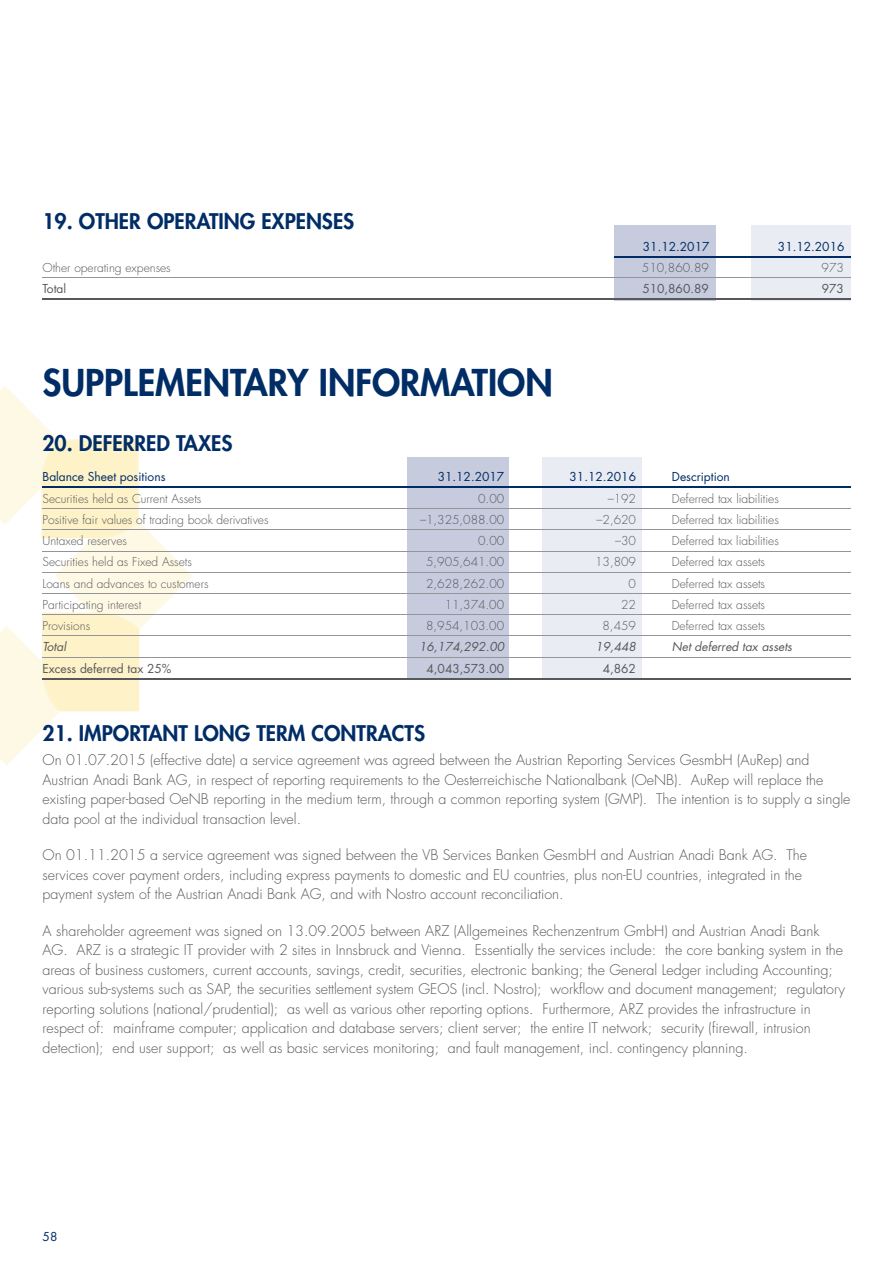
<style>
.page{position:relative;width:893px;height:1263px;background:#fff}
.page>*{position:absolute;margin:0;border:0;box-sizing:border-box;transform-origin:0 0}
.t1{font:800 36px "Futura";color:#002d66}
.t2{font:800 21px "Futura";color:#002d66}
.t3{font:300 14.25px/19.5px "Futura";color:#57585a}
.t4{font:300 12px "Futura";color:#57585a}
.t5{font:12px "Futura";color:#002d66}
.t6{font:12px "Futura";color:#57585a}
.t7{font:italic 12px "Futura";color:#57585a}
</style>
<div class="page">
<svg style="left:0;top:386px;width:192px;height:379px"></svg>
<div style="left:614px;top:225px;width:101px;height:75px;background:#c6cbde"></div>
<div style="left:751px;top:225px;width:99px;height:75px;background:#e9ecf3"></div>
<div style="left:407px;top:457px;width:102px;height:221px;background:#c6cbde"></div>
<div style="left:543px;top:457px;width:99px;height:221px;background:#e9ecf3"></div>
<hr style="left:43px;top:278px;width:571px;height:1px;background:#939598">
<hr style="left:614px;top:278px;width:101px;height:1px;background:#939598">
<hr style="left:715px;top:278px;width:135px;height:1px;background:#939598">
<hr style="left:614px;top:256px;width:101px;height:1px;background:#002d66">
<hr style="left:715px;top:256px;width:135px;height:1px;background:#002d66">
<hr style="left:43px;top:299px;width:571px;height:1px;background:#57585a">
<hr style="left:614px;top:299px;width:101px;height:1px;background:#57585a">
<hr style="left:715px;top:299px;width:135px;height:1px;background:#57585a">
<hr style="left:43px;top:487px;width:308px;height:1px;background:#002d66">
<hr style="left:351px;top:487px;width:159px;height:1px;background:#002d66">
<hr style="left:510px;top:487px;width:132px;height:1px;background:#002d66">
<svg style="left:642px;top:487px;width:24px;height:1px"></svg>
<hr style="left:666px;top:487px;width:184px;height:1px;background:#002d66">
<hr style="left:43px;top:508px;width:308px;height:1px;background:#939598">
<hr style="left:351px;top:508px;width:159px;height:1px;background:#939598">
<hr style="left:510px;top:508px;width:132px;height:1px;background:#939598">
<svg style="left:642px;top:508px;width:24px;height:1px"></svg>
<hr style="left:666px;top:508px;width:184px;height:1px;background:#939598">
<hr style="left:43px;top:530px;width:308px;height:1px;background:#939598">
<hr style="left:351px;top:530px;width:159px;height:1px;background:#939598">
<hr style="left:510px;top:530px;width:132px;height:1px;background:#939598">
<hr style="left:666px;top:530px;width:184px;height:1px;background:#939598">
<hr style="left:43px;top:551px;width:308px;height:1px;background:#939598">
<hr style="left:351px;top:551px;width:159px;height:1px;background:#939598">
<hr style="left:510px;top:551px;width:132px;height:1px;background:#939598">
<svg style="left:642px;top:551px;width:24px;height:1px"></svg>
<hr style="left:666px;top:551px;width:184px;height:1px;background:#939598">
<hr style="left:43px;top:572px;width:308px;height:1px;background:#939598">
<hr style="left:351px;top:572px;width:159px;height:1px;background:#939598">
<hr style="left:510px;top:572px;width:132px;height:1px;background:#939598">
<svg style="left:642px;top:572px;width:24px;height:1px"></svg>
<hr style="left:666px;top:572px;width:184px;height:1px;background:#939598">
<hr style="left:43px;top:593px;width:308px;height:1px;background:#939598">
<hr style="left:351px;top:593px;width:159px;height:1px;background:#939598">
<hr style="left:510px;top:593px;width:132px;height:1px;background:#939598">
<svg style="left:642px;top:593px;width:24px;height:1px"></svg>
<hr style="left:666px;top:593px;width:184px;height:1px;background:#939598">
<hr style="left:43px;top:614px;width:308px;height:1px;background:#939598">
<hr style="left:351px;top:614px;width:159px;height:1px;background:#939598">
<hr style="left:510px;top:614px;width:132px;height:1px;background:#939598">
<svg style="left:642px;top:614px;width:24px;height:1px"></svg>
<hr style="left:666px;top:614px;width:184px;height:1px;background:#939598">
<hr style="left:43px;top:636px;width:308px;height:1px;background:#939598">
<hr style="left:351px;top:636px;width:159px;height:1px;background:#939598">
<hr style="left:510px;top:636px;width:132px;height:1px;background:#939598">
<hr style="left:666px;top:636px;width:184px;height:1px;background:#939598">
<hr style="left:43px;top:657px;width:308px;height:1px;background:#939598">
<hr style="left:351px;top:657px;width:159px;height:1px;background:#939598">
<hr style="left:510px;top:657px;width:132px;height:1px;background:#939598">
<svg style="left:642px;top:657px;width:24px;height:1px"></svg>
<hr style="left:666px;top:657px;width:184px;height:1px;background:#939598">
<hr style="left:43px;top:678px;width:308px;height:1px;background:#57585a">
<hr style="left:351px;top:678px;width:159px;height:1px;background:#57585a">
<hr style="left:510px;top:678px;width:132px;height:1px;background:#57585a">
<svg style="left:642px;top:678px;width:24px;height:1px"></svg>
<hr style="left:666px;top:678px;width:184px;height:1px;background:#57585a">
<h2 class="t2" style="left:43px;top:208px;width:313px">19. OTHER OPERATING EXPENSES</h2>
<p class="t5" style="left:643px;top:238px;width:68px">31.12.2017</p>
<p class="t5" style="left:778px;top:238px;width:68px">31.12.2016</p>
<p class="t4" style="left:43px;top:260px;width:130px">Other operating expenses</p>
<p class="t4" style="left:642px;top:260px;width:68px">510,860.89</p>
<p class="t4" style="left:822px;top:260px;width:24px">973</p>
<p class="t6" style="left:43px;top:281px;width:25px">Total</p>
<p class="t6" style="left:642px;top:281px;width:68px">510,860.89</p>
<p class="t6" style="left:822px;top:281px;width:24px">973</p>
<h1 class="t1" style="left:43px;top:359px;width:512px">SUPPLEMENTARY INFORMATION</h1>
<h2 class="t2" style="left:43px;top:430px;width:191px">20. DEFERRED TAXES</h2>
<p class="t5" style="left:43px;top:469px;width:124px">Balance Sheet positions</p>
<p class="t5" style="left:438px;top:469px;width:68px">31.12.2017</p>
<p class="t5" style="left:570px;top:469px;width:68px">31.12.2016</p>
<p class="t5" style="left:672px;top:469px;width:60px">Description</p>
<p class="t4" style="left:43px;top:490px;width:160px">Securities held as Current Assets</p>
<p class="t4" style="left:478px;top:490px;width:28px">0.00</p>
<p class="t4" style="left:608px;top:490px;width:30px">–192</p>
<p class="t4" style="left:672px;top:490px;width:109px">Deferred tax liabilities</p>
<p class="t4" style="left:42px;top:512px;width:228px">Positive fair values of trading book derivatives</p>
<p class="t4" style="left:420px;top:512px;width:86px">–1,325,088.00</p>
<p class="t4" style="left:597px;top:512px;width:41px">–2,620</p>
<p class="t4" style="left:672px;top:512px;width:109px">Deferred tax liabilities</p>
<p class="t4" style="left:42px;top:533px;width:86px">Untaxed reserves</p>
<p class="t4" style="left:478px;top:533px;width:28px">0.00</p>
<p class="t4" style="left:615px;top:533px;width:22px">–30</p>
<p class="t4" style="left:672px;top:533px;width:109px">Deferred tax liabilities</p>
<p class="t4" style="left:42px;top:554px;width:151px">Securities held as Fixed Assets</p>
<p class="t4" style="left:426px;top:554px;width:80px">5,905,641.00</p>
<p class="t4" style="left:595px;top:554px;width:42px">13,809</p>
<p class="t4" style="left:672px;top:554px;width:95px">Deferred tax assets</p>
<p class="t4" style="left:42px;top:575px;width:168px">Loans and advances to customers</p>
<p class="t4" style="left:426px;top:575px;width:80px">2,628,262.00</p>
<p class="t4" style="left:629px;top:575px;width:9px">0</p>
<p class="t4" style="left:672px;top:575px;width:95px">Deferred tax assets</p>
<p class="t4" style="left:42px;top:597px;width:100px">Participating interest</p>
<p class="t4" style="left:445px;top:597px;width:61px">11,374.00</p>
<p class="t4" style="left:621px;top:597px;width:16px">22</p>
<p class="t4" style="left:672px;top:597px;width:95px">Deferred tax assets</p>
<p class="t4" style="left:42px;top:618px;width:49px">Provisions</p>
<p class="t4" style="left:426px;top:618px;width:80px">8,954,103.00</p>
<p class="t4" style="left:602px;top:618px;width:35px">8,459</p>
<p class="t4" style="left:672px;top:618px;width:95px">Deferred tax assets</p>
<p class="t7" style="left:42px;top:639px;width:25px">Total</p>
<p class="t7" style="left:419px;top:639px;width:87px">16,174,292.00</p>
<p class="t7" style="left:595px;top:639px;width:42px">19,448</p>
<p class="t7" style="left:672px;top:639px;width:122px">Net deferred tax assets</p>
<p class="t6" style="left:42px;top:660px;width:130px">Excess deferred tax 25%</p>
<p class="t6" style="left:427px;top:660px;width:79px">4,043,573.00</p>
<p class="t6" style="left:603px;top:660px;width:35px">4,862</p>
<h2 class="t2" style="left:43px;top:719px;width:384px">21. IMPORTANT LONG TERM CONTRACTS</h2>
<p class="t3" style="left:43px;top:750px;width:809px">On 01.07.2015 (effective date) a service agreement was agreed between the Austrian Reporting Services GesmbH (AuRep) and Austrian Anadi Bank AG, in respect of reporting requirements to the Oesterreichische Nationalbank (OeNB). AuRep will replace the existing paper-based OeNB reporting in the medium term, through a common reporting system (GMP). The intention is to supply a single data pool at the individual transaction level.</p>
<p class="t3" style="left:43px;top:845px;width:766px">On 01.11.2015 a service agreement was signed between the VB Services Banken GesmbH and Austrian Anadi Bank AG. The services cover payment orders, including express payments to domestic and EU countries, plus non-EU countries, integrated in the payment system of the Austrian Anadi Bank AG, and with Nostro account reconciliation.</p>
<p class="t3" style="left:43px;top:921px;width:804px">A shareholder agreement was signed on 13.09.2005 between ARZ (Allgemeines Rechenzentrum GmbH) and Austrian Anadi Bank AG. ARZ is a strategic IT provider with 2 sites in Innsbruck and Vienna. Essentially the services include: the core banking system in the areas of business customers, current accounts, savings, credit, securities, electronic banking; the General Ledger including Accounting; various sub-systems such as SAP, the securities settlement system GEOS (incl. Nostro); workflow and document management; regulatory reporting solutions (national/prudential); as well as various other reporting options. Furthermore, ARZ provides the infrastructure in respect of: mainframe computer; application and database servers; client server; the entire IT network; security (firewall, intrusion detection); end user support; as well as basic services monitoring; and fault management, incl. contingency planning.</p>
<p class="t5" style="left:43px;top:1229px;width:17px">58</p>
</div>
